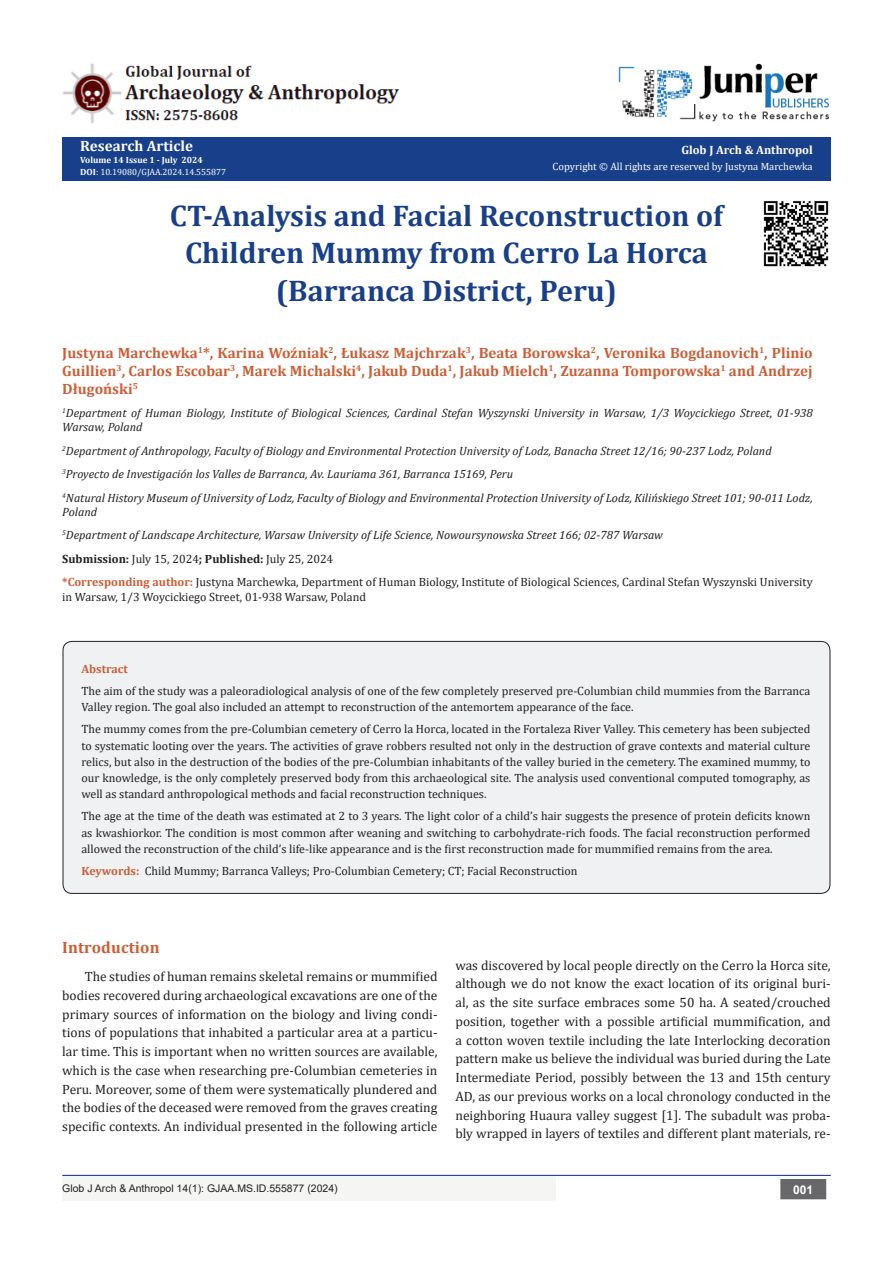
<style>
.page{position:relative;width:893px;height:1263px;background:#fff}
.page>*{position:absolute;margin:0;border:0;box-sizing:border-box;transform-origin:0 0}
.t1{font:700 30px/37.5px "Cambria";color:#183f89;text-align:center}
.t2{font:700 16.5px "Cambria";letter-spacing:.01em;color:#ca5f37}
.t3{font:700 15px/18px "Cambria";color:#ca5f37;text-align:justify}
.t4{font:700 15px "Cambria";color:#fff}
.t5{font:13.5px/18.8px "Cambria";color:#231f20;text-align:justify}
.t6{font:12px/16.2px "Cambria";color:#231f20}
.t7{font:italic 12px/14.4px "Cambria";color:#231f20}
.t8{font:700 12px "Cambria";color:#231f20}
.t9{font:700 12px "Cambria";color:#fff}
.t10{font:700 12px "Cambria";color:#ca5f37}
.t11{font:700 12px "Arial";color:#fff}
.t12{font:10.5px "Cambria";color:#fff}
.t13{font:10.5px "Arial";color:#231f20}
.t14{font:9px "Cambria";color:#fff}
.t15{font:700 9px "Cambria";color:#fff}
.s1{font-weight:700}
.s2{font-weight:400}
.s3{font-weight:700;color:#ca5f37}
</style>
<div class="page">
<div style="left:62px;top:137px;width:769px;height:44px;background:#183f89"></div>
<div style="left:62px;top:1176px;width:494px;height:25px;background:#f5f5f4"></div>
<div style="left:781px;top:1180px;width:44px;height:18px;background:#68676a"></div>
<div style="left:780px;top:1179px;width:46px;height:20px;border:2px solid #68676a"></div>
<hr style="left:62px;top:1175px;width:769px;height:1px;background:#253f8e">
<img style="left:618px;top:63px;width:211px;height:59px">
<img style="left:62px;top:63px;width:338px;height:60px">
<div style="left:63px;top:641px;width:767px;height:252px;background:#f0f1f2;border-radius:9px"></div>
<div style="left:63px;top:641px;width:767px;height:253px;border:1px solid #231f20;border-radius:9px"></div>
<img style="left:763px;top:200px;width:66px;height:67px">
<p class="t4" style="left:80px;top:135px;width:114px">Research Article</p>
<p class="t15" style="left:80px;top:154px;width:124px">Volume 14 Issue 1 - July 2024</p>
<p class="t14" style="left:80px;top:167px;width:147px"><span class="s1">DOI</span>: 10.19080/GJAA.2024.14.555877</p>
<p class="t9" style="left:681px;top:142px;width:133px">Glob J Arch &amp; Anthropol</p>
<p class="t12" style="left:553px;top:160px;width:262px">Copyright © All rights are reserved by Justyna Marchewka</p>
<p class="t1" style="left:170px;top:196px;width:555px">CT-Analysis and Facial Reconstruction of<br>Children Mummy from Cerro La Horca (Barranca District, Peru)</p>
<p class="t3" style="left:62px;top:343px;width:752px">Justyna Marchewka<sup>1</sup>*, Karina Woźniak<sup>2</sup>, Łukasz Majchrzak<sup>3</sup>, Beata Borowska<sup>2</sup>, Veronika Bogdanovich<sup>1</sup>, Plinio Guillien<sup>3</sup>, Carlos Escobar<sup>3</sup>, Marek Michalski<sup>4</sup>, Jakub Duda<sup>1</sup>, Jakub Mielch<sup>1</sup>, Zuzanna Tomporowska<sup>1</sup> and Andrzej Długoński<sup>5</sup></p>
<p class="t7" style="left:62px;top:405px;width:752px"><sup>1</sup>Department of Human Biology, Institute of Biological Sciences, Cardinal Stefan Wyszynski University in Warsaw, 1/3 Woycickiego Street, 01-938<br>Warsaw, Poland</p>
<p class="t7" style="left:62px;top:443px;width:711px"><sup>2</sup>Department of Anthropology, Faculty of Biology and Environmental Protection University of Lodz, Banacha Street 12/16; 90-237 Lodz, Poland</p>
<p class="t7" style="left:62px;top:466px;width:452px"><sup>3</sup>Proyecto de Investigación los Valles de Barranca, Av. Lauriama 361, Barranca 15169, Peru</p>
<p class="t7" style="left:62px;top:490px;width:752px"><sup>4</sup>Natural History Museum of University of Lodz, Faculty of Biology and Environmental Protection University of Lodz, Kilińskiego Street 101; 90-011 Lodz,<br>Poland</p>
<p class="t7" style="left:62px;top:528px;width:602px"><sup>5</sup>Department of Landscape Architecture, Warsaw University of Life Science, Nowoursynowska Street 166; 02-787 Warsaw</p>
<p class="t8" style="left:62px;top:550px;width:273px">Submission: <span class="s2">July 15, 2024</span>; Published: <span class="s2">July 25, 2024</span></p>
<p class="t6" style="left:62px;top:575px;width:752px;line-height:14.4px"><span class="s3">*Corresponding author:</span> Justyna Marchewka, Department of Human Biology, Institute of Biological Sciences, Cardinal Stefan Wyszynski University in Warsaw, 1/3 Woycickiego Street, 01-938 Warsaw, Poland</p>
<p class="t10" style="left:81px;top:660px;width:48px">Abstract</p>
<p class="t6" style="left:81px;top:683px;width:731px">The aim of the study was a paleoradiological analysis of one of the few completely preserved pre-Columbian child mummies from the Barranca<br>Valley region. The goal also included an attempt to reconstruction of the antemortem appearance of the face.</p>
<p class="t6" style="left:81px;top:721px;width:731px;text-align:justify">The mummy comes from the pre-Columbian cemetery of Cerro la Horca, located in the Fortaleza River Valley. This cemetery has been subjected to systematic looting over the years. The activities of grave robbers resulted not only in the destruction of grave contexts and material culture relics, but also in the destruction of the bodies of the pre-Columbian inhabitants of the valley buried in the cemetery. The examined mummy, to our knowledge, is the only completely preserved body from this archaeological site. The analysis used conventional computed tomography, as well as standard anthropological methods and facial reconstruction techniques.</p>
<p class="t6" style="left:81px;top:808px;width:731px;text-align:justify">The age at the time of the death was estimated at 2 to 3 years. The light color of a child’s hair suggests the presence of protein deficits known as kwashiorkor. The condition is most common after weaning and switching to carbohydrate-rich foods. The facial reconstruction performed allowed the reconstruction of the child’s life-like appearance and is the first reconstruction made for mummified remains from the area.</p>
<p class="t6" style="left:81px;top:863px;width:498px"><span class="s3">Keywords:</span> Child Mummy; Barranca Valleys; Pro-Columbian Cemetery; CT; Facial Reconstruction</p>
<p class="t2" style="left:62px;top:936px;width:99px">Introduction</p>
<p class="t5" style="left:62px;top:967px;width:377px;text-indent:22px">The studies of human remains skeletal remains or mummified bodies recovered during archaeological excavations are one of the primary sources of information on the biology and living condi&shy;tions of populations that inhabited a particular area at a particu&shy;lar time. This is important when no written sources are available, which is the case when researching pre-Columbian cemeteries in Peru. Moreover, some of them were systematically plundered and the bodies of the deceased were removed from the graves creating specific contexts. An individual presented in the following article</p>
<p class="t5" style="left:455px;top:956px;width:377px">was discovered by local people directly on the Cerro la Horca site, although we do not know the exact location of its original buri&shy;al, as the site surface embraces some 50 ha. A seated/crouched position, together with a possible artificial mummification, and a cotton woven textile including the late Interlocking decoration pattern make us believe the individual was buried during the Late Intermediate Period, possibly between the 13 and 15th century AD, as our previous works on a local chronology conducted in the neighboring Huaura valley suggest [1]. The subadult was proba&shy;bly wrapped in layers of textiles and different plant materials, re-</p>
<p class="t13" style="left:62px;top:1181px;width:277px">Glob J Arch &amp; Anthropol 14(1): GJAA.MS.ID.555877 (2024)</p>
<p class="t11" style="left:793px;top:1181px;width:22px">001</p>
</div>
